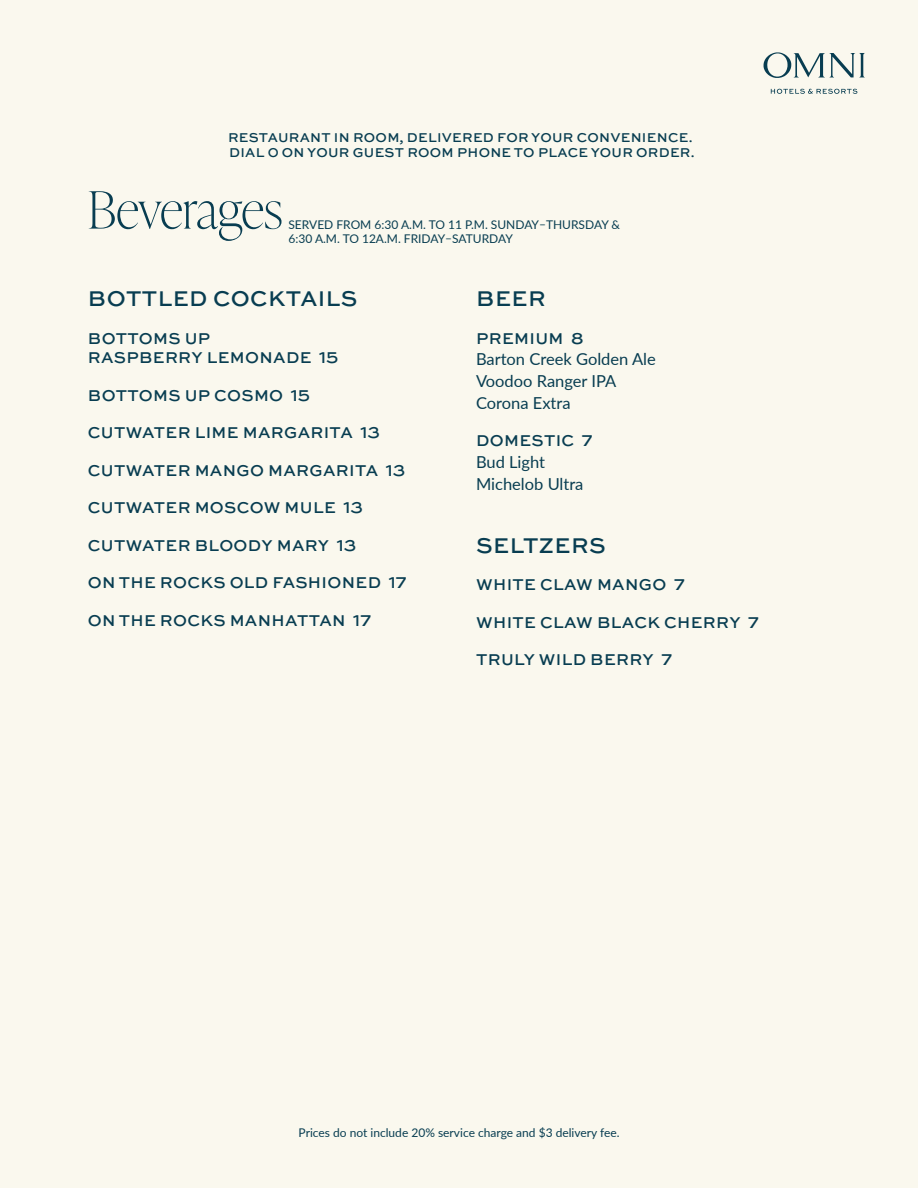
<style>
.page{position:relative;width:918px;height:1188px;background:#faf8ee}
.page>*{position:absolute;margin:0;border:0;box-sizing:border-box;transform-origin:0 0}
.t1{font:100 51.3px "Ivy Presto Display";letter-spacing:-.01em;color:#083d51}
.SUBHEAD{font:500 22.5px "Sweet Sans Pro";letter-spacing:.02em;color:#083d51}
.DESCRIPTION{font:500 22.5px "Sweet Sans Pro";color:#083d51}
.ITEM{font:500 16.5px/19.5px "Sweet Sans Pro";letter-spacing:.02em;color:#083d51}
.DESCRIPTION-2{font:16.5px "Lato";color:#083d51}
.t2{font:500 13.5px/15px "Sweet Sans Pro";letter-spacing:.02em;color:#083d51}
.DISCLAIMER{font:12px/14.4px "Lato";color:#083d51}
</style>
<div class="page">
<svg style="left:764px;top:52px;width:101px;height:26px"></svg>
<svg style="left:771px;top:89px;width:86px;height:5px"></svg>
<p class="t2" style="left:228px;top:130px;width:468px">RESTAURANT IN ROOM, DELIVERED FOR YOUR CONVENIENCE.<br>DIAL 0 ON YOUR GUEST ROOM PHONE TO PLACE YOUR ORDER.</p>
<p class="t1" style="left:88px;top:173px;width:196px">Beverages</p>
<p class="DISCLAIMER" style="left:288px;top:217px;width:333px">SERVED FROM 6:30 A.M. TO 11 P.M. SUNDAY–THURSDAY &amp;<br>6:30 A.M. TO 12A.M. FRIDAY–SATURDAY</p>
<p class="SUBHEAD" style="left:88px;top:282px;width:271px">BOTTLED COCKTAILS</p>
<p class="ITEM" style="left:88px;top:327px;width:252px">BOTTOMS UP<br>RASPBERRY LEMONADE 15</p>
<p class="ITEM" style="left:88px;top:384px;width:224px">BOTTOMS UP COSMO 15</p>
<p class="ITEM" style="left:88px;top:422px;width:294px">CUTWATER LIME MARGARITA 13</p>
<p class="ITEM" style="left:88px;top:459px;width:319px">CUTWATER MANGO MARGARITA 13</p>
<p class="ITEM" style="left:88px;top:497px;width:277px">CUTWATER MOSCOW MULE 13</p>
<p class="ITEM" style="left:88px;top:534px;width:270px">CUTWATER BLOODY MARY 13</p>
<p class="ITEM" style="left:88px;top:572px;width:320px">ON THE ROCKS OLD FASHIONED 17</p>
<p class="ITEM" style="left:88px;top:609px;width:285px">ON THE ROCKS MANHATTAN 17</p>
<p class="DESCRIPTION" style="left:476px;top:282px;width:71px">BEER</p>
<p class="ITEM" style="left:476px;top:327px;width:109px">PREMIUM 8</p>
<p class="DESCRIPTION-2" style="left:476px;top:347px;width:181px">Barton Creek Golden Ale</p>
<p class="DESCRIPTION-2" style="left:476px;top:369px;width:142px">Voodoo Ranger IPA</p>
<p class="DESCRIPTION-2" style="left:476px;top:391px;width:96px">Corona Extra</p>
<p class="ITEM" style="left:476px;top:430px;width:118px">DOMESTIC 7</p>
<p class="DESCRIPTION-2" style="left:476px;top:450px;width:71px">Bud Light</p>
<p class="DESCRIPTION-2" style="left:476px;top:472px;width:109px">Michelob Ultra</p>
<p class="SUBHEAD" style="left:476px;top:529px;width:131px">SELTZERS</p>
<p class="ITEM" style="left:476px;top:574px;width:210px">WHITE CLAW MANGO 7</p>
<p class="ITEM" style="left:476px;top:612px;width:284px">WHITE CLAW BLACK CHERRY 7</p>
<p class="ITEM" style="left:476px;top:649px;width:197px">TRULY WILD BERRY 7</p>
<p class="DISCLAIMER" style="left:299px;top:1125px;width:323px">Prices do not include 20% service charge and $3 delivery fee.</p>
</div>
